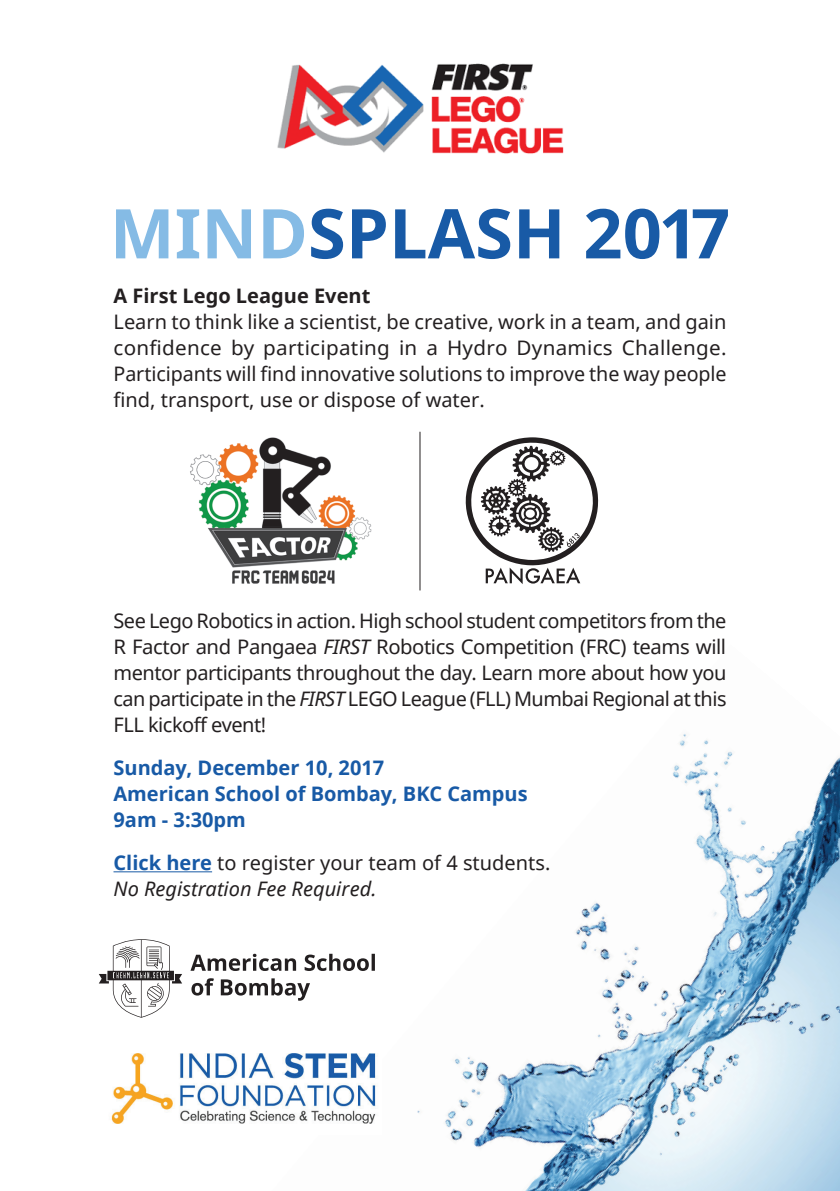
<style>
.page{position:relative;width:840px;height:1191px;background:#fff}
.page>*{position:absolute;margin:0;border:0;box-sizing:border-box;transform-origin:0 0}
.t1{font:700 68.6px "Noto Sans";color:#185aa6}
.t2{font:20px/26px "Noto Sans";letter-spacing:-.005em;color:#231f20;text-align:justify}
.t3{font:700 20px/26px "Noto Sans";color:#185aa6}
.t4{font:700 20px "Noto Sans";color:#231f20}
.s1{color:#85bbe5}
.s2{font-style:italic}
.s3{font-weight:700;color:#185aa6}
</style>
<div class="page">
<img style="left:298px;top:733px;width:541px;height:458px">
<svg style="left:465px;top:437px;width:134px;height:147px"></svg>
<hr style="left:419px;top:432px;width:1px;height:158px;background:#231f20">
<img style="left:190px;top:437px;width:182px;height:147px">
<hr style="left:113px;top:871px;width:99px;height:1px;background:#185aa6">
<img style="left:111px;top:1042px;width:270px;height:92px">
<svg style="left:191px;top:978px;width:119px;height:22px"></svg>
<svg style="left:190px;top:953px;width:185px;height:18px"></svg>
<svg style="left:99px;top:939px;width:83px;height:78px"></svg>
<img style="left:277px;top:63px;width:287px;height:91px">
<h1 class="t1" style="left:110px;top:185px;width:621px"><span class="s1">Mind</span>Splash 2017</h1>
<p class="t4" style="left:113px;top:282px;width:258px">A First Lego League Event</p>
<p class="t2" style="left:113px;top:308px;width:614px">Learn to think like a scientist, be creative, work in a team, and gain confidence by participating in a Hydro Dynamics Challenge.<br>Participants will find innovative solutions to improve the way people find, transport, use or dispose of water.</p>
<p class="t2" style="left:113px;top:607px;width:614px">See Lego Robotics in action. High school student competitors from the R Factor and Pangaea <span class="s2">FIRST</span> Robotics Competition (FRC) teams will mentor participants throughout the day. Learn more about how you can participate in the <span class="s2">FIRST</span> LEGO League (FLL) Mumbai Regional at this FLL kickoff event!</p>
<p class="t3" style="left:113px;top:754px;width:415px">Sunday, December 10, 2017<br>American School of Bombay, BKC Campus<br>9am - 3:30pm</p>
<p class="t2" style="left:113px;top:849px;width:438px"><span class="s3">Click here</span> to register your team of 4 students.<br><span class="s2">No Registration Fee Required.</span></p>
</div>
